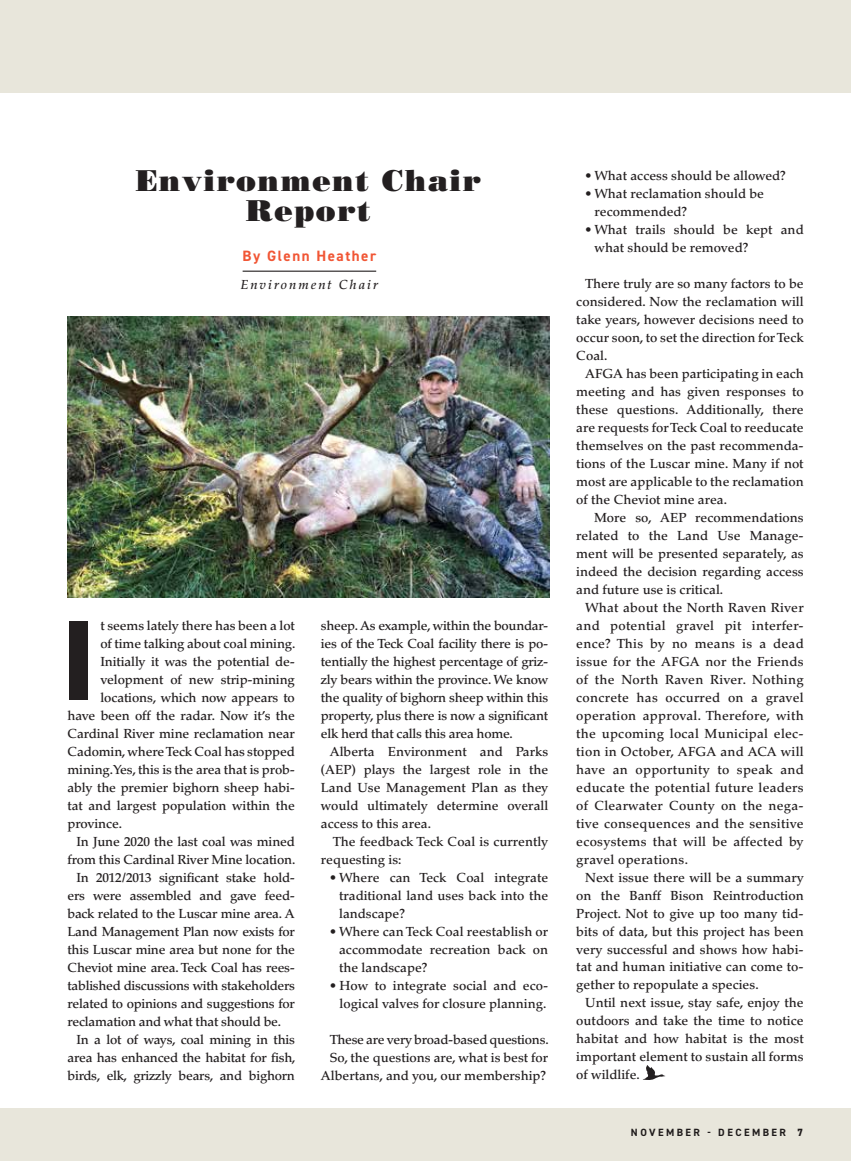
<style>
.page{position:relative;width:851px;height:1161px;background:#fff}
.page>*{position:absolute;margin:0;border:0;box-sizing:border-box;transform-origin:0 0}
.t1{font:800 113.85px "DIN2014";color:#231f20}
.t2{font:30px/30px "Bodoni Std Poster";letter-spacing:.05em;color:#231f20;text-align:center}
.t3{font:700 15px "DIN2014";letter-spacing:.1em;color:#f15635}
.t4{font:500 13.2px/18px "Palatino LT Std";letter-spacing:-.01em;color:#231f20;text-align:justify}
.t5{font:italic 500 13.2px "Palatino LT Std";letter-spacing:.15em;color:#231f20}
.t6{font:700 10.5px "DIN2014";letter-spacing:.235em;color:#231f20}
.s1{font-weight:800}
</style>
<div class="page">
<div style="left:0;top:0;width:850px;height:93px;background:#e8e6db"></div>
<div style="left:0;top:1108px;width:850px;height:53px;background:#e8e6db"></div>
<hr style="left:242px;top:271px;width:134px;height:1px;background:#231f20">
<svg style="left:642px;top:1065px;width:24px;height:15px"></svg>
<img style="left:68px;top:316px;width:481px;height:281px">
<h2 class="t2" style="left:136px;top:165px;width:347px">Environment Chair<br>Report</h2>
<p class="t3" style="left:242px;top:246px;width:135px">By Glenn Heather</p>
<p class="t5" style="left:241px;top:277px;width:139px">Environment Chair</p>
<p class="t4" style="left:100px;top:617px;width:196px">t seems lately there has been a lot</p>
<p class="t4" style="left:100px;top:635px;width:196px">of time talking about coal mining.</p>
<p class="t4" style="left:100px;top:653px;width:196px">Initially it was the potential de-</p>
<p class="t4" style="left:100px;top:671px;width:196px">velopment of new strip-mining</p>
<p class="t4" style="left:100px;top:689px;width:196px">locations, which now appears to</p>
<p class="t4" style="left:67px;top:707px;width:229px">have been off the radar. Now it’s the</p>
<p class="t4" style="left:67px;top:725px;width:229px">Cardinal River mine reclamation near</p>
<p class="t4" style="left:67px;top:743px;width:229px">Cadomin, where Teck Coal has stopped</p>
<p class="t4" style="left:67px;top:761px;width:229px">mining. Yes, this is the area that is prob-</p>
<p class="t4" style="left:67px;top:779px;width:229px">ably the premier bighorn sheep habi-</p>
<p class="t4" style="left:67px;top:797px;width:229px">tat and largest population within the</p>
<p class="t4" style="left:67px;top:815px;width:56px">province.</p>
<p class="t4" style="left:76px;top:833px;width:220px">In June 2020 the last coal was mined</p>
<p class="t4" style="left:67px;top:851px;width:229px">from this Cardinal River Mine location.</p>
<p class="t4" style="left:76px;top:869px;width:220px">In 2012/2013 significant stake hold-</p>
<p class="t4" style="left:67px;top:887px;width:229px">ers were assembled and gave feed-</p>
<p class="t4" style="left:67px;top:905px;width:229px">back related to the Luscar mine area. A</p>
<p class="t4" style="left:67px;top:923px;width:229px">Land Management Plan now exists for</p>
<p class="t4" style="left:67px;top:941px;width:229px">this Luscar mine area but none for the</p>
<p class="t4" style="left:67px;top:959px;width:229px">Cheviot mine area. Teck Coal has rees-</p>
<p class="t4" style="left:67px;top:977px;width:229px">tablished discussions with stakeholders</p>
<p class="t4" style="left:67px;top:995px;width:229px">related to opinions and suggestions for</p>
<p class="t4" style="left:67px;top:1013px;width:215px">reclamation and what that should be.</p>
<p class="t4" style="left:76px;top:1031px;width:220px">In a lot of ways, coal mining in this</p>
<p class="t4" style="left:67px;top:1049px;width:229px">area has enhanced the habitat for fish,</p>
<p class="t4" style="left:67px;top:1067px;width:229px">birds, elk, grizzly bears, and bighorn</p>
<h1 class="t1" style="left:62px;top:585px;width:36px">I</h1>
<p class="t4" style="left:321px;top:617px;width:229px">sheep. As example, within the boundar&shy;ies of the Teck Coal facility there is po&shy;tentially the highest percentage of griz&shy;zly bears within the province. We know the quality of bighorn sheep within this property, plus there is now a significant elk herd that calls this area home.</p>
<p class="t4" style="left:321px;top:743px;width:229px;text-indent:9px">Alberta Environment and Parks (AEP) plays the largest role in the Land Use Management Plan as they would ultimately determine overall access to this area.</p>
<p class="t4" style="left:321px;top:833px;width:229px;text-indent:12px">The feedback Teck Coal is currently requesting is:</p>
<p class="t4" style="left:339px;top:869px;width:211px;text-indent:-9px">• Where can Teck Coal integrate traditional land uses back into the landscape?</p>
<p class="t4" style="left:339px;top:922px;width:210px;text-indent:-9px">• Where can Teck Coal reestablish or accommodate recreation back on the landscape?</p>
<p class="t4" style="left:330px;top:976px;width:220px;text-align:right">• How to integrate social and eco&shy;logical valves for closure planning.</p>
<p class="t4" style="left:321px;top:1030px;width:229px;text-align:right">These are very broad-based questions.<br>So, the questions are, what is best for<br>Albertans, and you, our membership?</p>
<p class="t4" style="left:585px;top:166px;width:202px">• What access should be allowed?</p>
<p class="t4" style="left:594px;top:184px;width:171px;text-indent:-9px">• What reclamation should be recommended?</p>
<p class="t4" style="left:594px;top:220px;width:210px;text-indent:-9px">• What trails should be kept and what should be removed?</p>
<p class="t4" style="left:576px;top:274px;width:229px;text-indent:9px">There truly are so many factors to be considered. Now the reclamation will take years, however decisions need to occur soon, to set the direction for Teck Coal.</p>
<p class="t4" style="left:576px;top:364px;width:229px;text-indent:9px">AFGA has been participating in each meeting and has given responses to these questions. Additionally, there are requests for Teck Coal to reeducate themselves on the past recommenda&shy;tions of the Luscar mine. Many if not most are applicable to the reclamation of the Cheviot mine area.</p>
<p class="t4" style="left:576px;top:508px;width:229px;text-indent:18px">More so, AEP recommendations related to the Land Use Manage&shy;ment will be presented separately, as indeed the decision regarding access and future use is critical.</p>
<p class="t4" style="left:576px;top:598px;width:229px;text-indent:9px">What about the North Raven River and potential gravel pit interfer&shy;ence? This by no means is a dead issue for the AFGA nor the Friends of the North Raven River. Nothing concrete has occurred on a gravel operation approval. Therefore, with the upcoming local Municipal elec&shy;tion in October, AFGA and ACA will have an opportunity to speak and educate the potential future leaders of Clearwater County on the nega&shy;tive consequences and the sensitive ecosystems that will be affected by gravel operations.</p>
<p class="t4" style="left:576px;top:868px;width:229px;text-indent:9px">Next issue there will be a summary on the Banff Bison Reintroduction Project. Not to give up too many tid&shy;bits of data, but this project has been very successful and shows how habi&shy;tat and human initiative can come to&shy;gether to repopulate a species.</p>
<p class="t4" style="left:576px;top:994px;width:229px;text-indent:9px">Until next issue, stay safe, enjoy the outdoors and take the time to notice habitat and how habitat is the most important element to sustain all forms of wildlife.</p>
<p class="t6" style="left:631px;top:1125px;width:174px">NOVEMBER - DECEMBER <span class="s1">7</span></p>
</div>
